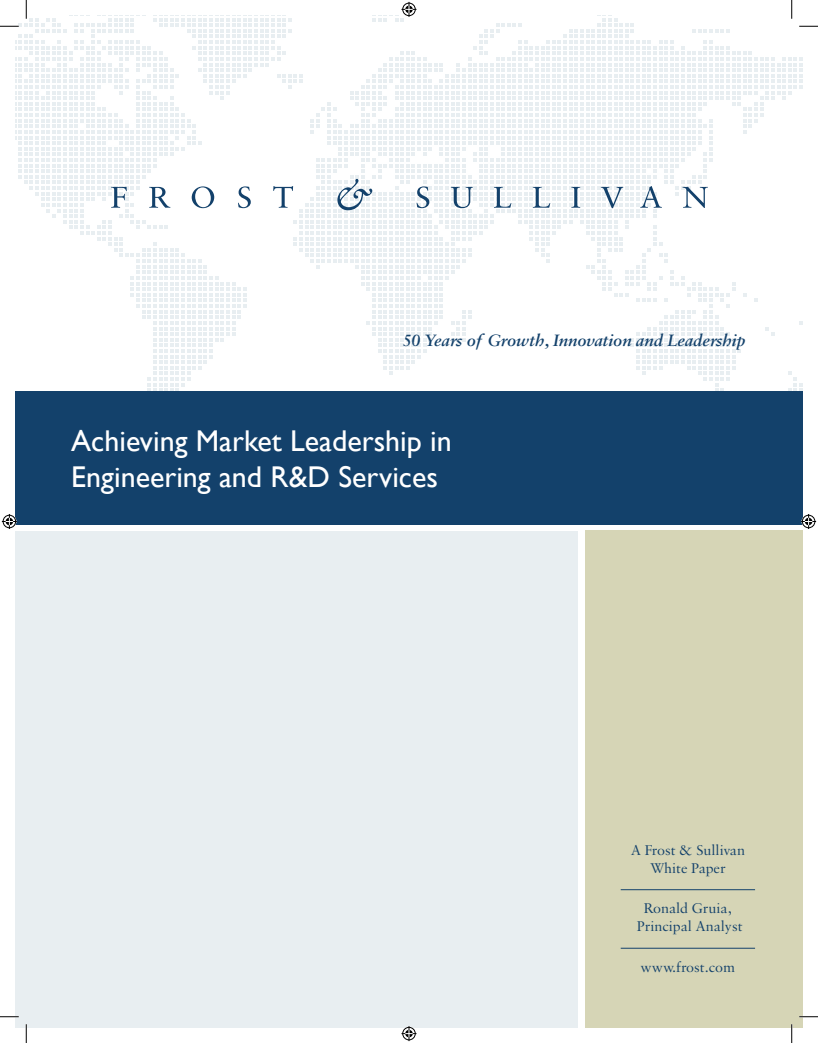
<style>
.page{position:relative;width:818px;height:1043px;background:#fff}
.page>*{position:absolute;margin:0;border:0;box-sizing:border-box;transform-origin:0 0}
.t1{font:30px/36px "Gill Sans";color:#fff}
.t2{font:italic 600 17.5px "Sabon MT Pro";color:#13416b}
.t3{font:15px/18px "Sabon MT Pro";color:#13416b;text-align:center}
</style>
<div class="page">
<div style="left:584px;top:530px;width:218px;height:498px;background:#d6d5b6"></div>
<div style="left:15px;top:531px;width:562px;height:496px;background:#e8eef1"></div>
<hr style="left:620px;top:889px;width:135px;height:1px;background:#13416b">
<hr style="left:620px;top:948px;width:135px;height:1px;background:#13416b">
<div style="left:26px;top:392px;width:776px;height:133px;background:#13416b"></div>
<div style="left:15px;top:392px;width:47px;height:133px;background:#13416b"></div>
<svg style="left:0;top:1016px;width:19px;height:1px"></svg>
<svg style="left:799px;top:1015px;width:19px;height:2px"></svg>
<svg style="left:25px;top:1024px;width:2px;height:18px"></svg>
<svg style="left:791px;top:1024px;width:1px;height:18px"></svg>
<svg style="left:0;top:0;width:818px;height:437px"></svg>
<svg style="left:401px;top:1026px;width:15px;height:15px"></svg>
<svg style="left:2px;top:514px;width:15px;height:15px"></svg>
<svg style="left:801px;top:514px;width:15px;height:15px"></svg>
<p class="t2" style="left:403px;top:330px;width:344px">50 Years of Growth, Innovation and Leadership</p>
<h1 class="t1" style="left:71px;top:423px;width:382px">Achieving Market Leadership in<br>Engineering and R&amp;D Services</h1>
<p class="t3" style="left:630px;top:840px;width:116px">A Frost &amp; Sullivan<br>White Paper</p>
<p class="t3" style="left:636px;top:899px;width:107px">Ronald Gruia,<br>Principal Analyst</p>
<p class="t3" style="left:640px;top:957px;width:96px">www.frost.com</p>
</div>
